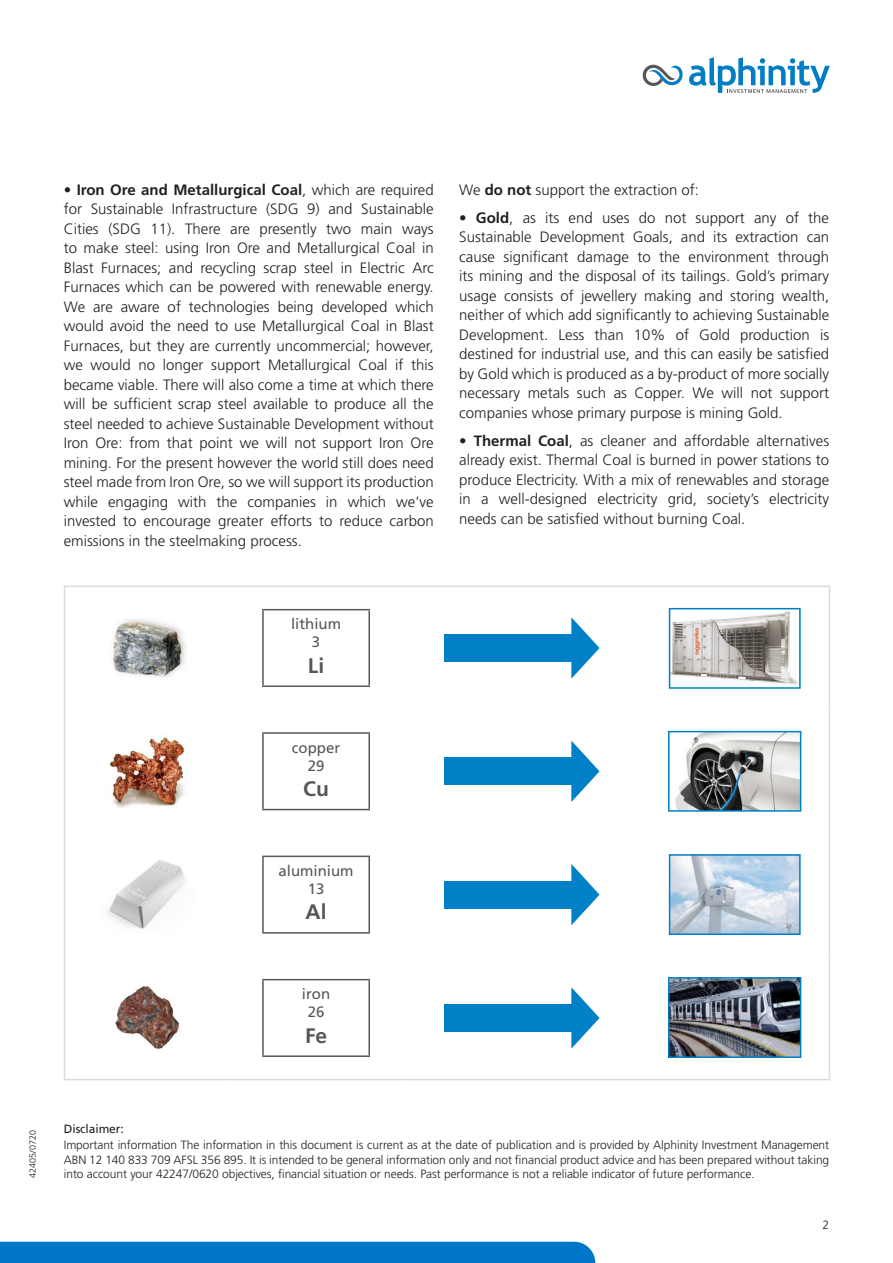
<style>
.page{position:relative;width:893px;height:1263px;background:#fff}
.page>*{position:absolute;margin:0;border:0;box-sizing:border-box;transform-origin:0 0}
.t1{font:700 21px "Frutiger";color:#54575a}
._6_Bodycopy{font:300 15px/19.5px "Frutiger";color:#231f20;text-align:justify}
.t2{font:15px "Frutiger";color:#54575a}
.Notes{font:300 12px/14.4px "Frutiger";letter-spacing:-.005em;color:#231f20}
.Notes-2{font:12px "Frutiger";letter-spacing:-.005em;color:#231f20}
._6_Bodycopy-2{font:300 9px "Frutiger";color:#231f20}
.s1{font-weight:400}
.s2{font-weight:700}
</style>
<div class="page">
<div style="left:0;top:1242px;width:595px;height:21px;background:#0076c8"></div>
<svg style="left:643px;top:64px;width:40px;height:22px"></svg>
<svg style="left:689px;top:57px;width:141px;height:36px"></svg>
<hr style="left:64px;top:585px;width:166px;height:2px;background:#dcdbdc">
<hr style="left:64px;top:587px;width:1px;height:123px;background:#dcdbdc">
<hr style="left:230px;top:585px;width:173px;height:2px;background:#dcdbdc">
<hr style="left:403px;top:585px;width:238px;height:2px;background:#dcdbdc">
<hr style="left:641px;top:585px;width:189px;height:2px;background:#dcdbdc">
<hr style="left:829px;top:587px;width:1px;height:123px;background:#dcdbdc">
<hr style="left:64px;top:710px;width:1px;height:123px;background:#dcdbdc">
<hr style="left:829px;top:710px;width:1px;height:123px;background:#dcdbdc">
<hr style="left:64px;top:833px;width:1px;height:123px;background:#dcdbdc">
<hr style="left:829px;top:833px;width:1px;height:123px;background:#dcdbdc">
<hr style="left:64px;top:956px;width:1px;height:123px;background:#dcdbdc">
<hr style="left:829px;top:956px;width:1px;height:123px;background:#dcdbdc">
<hr style="left:64px;top:1079px;width:166px;height:1px;background:#dcdbdc">
<hr style="left:230px;top:1079px;width:173px;height:1px;background:#dcdbdc">
<hr style="left:403px;top:1079px;width:238px;height:1px;background:#dcdbdc">
<hr style="left:641px;top:1079px;width:189px;height:1px;background:#dcdbdc">
<img style="left:113px;top:619px;width:73px;height:58px">
<hr style="left:262px;top:609px;width:108px;height:1px;background:#54575a">
<hr style="left:262px;top:610px;width:2px;height:75px;background:#54575a">
<hr style="left:368px;top:610px;width:2px;height:75px;background:#54575a">
<hr style="left:262px;top:685px;width:108px;height:2px;background:#54575a">
<div style="left:444px;top:634px;width:127px;height:28px;background:#0080c7"></div>
<svg style="left:571px;top:617px;width:28px;height:62px"></svg>
<img style="left:672px;top:611px;width:126px;height:74px">
<div style="left:669px;top:608px;width:132px;height:81px;border:2px solid #0080c7"></div>
<img style="left:109px;top:736px;width:76px;height:72px">
<hr style="left:262px;top:732px;width:108px;height:2px;background:#54575a">
<hr style="left:262px;top:734px;width:2px;height:75px;background:#54575a">
<hr style="left:368px;top:734px;width:2px;height:75px;background:#54575a">
<hr style="left:262px;top:809px;width:108px;height:1px;background:#54575a">
<div style="left:444px;top:757px;width:127px;height:28px;background:#0080c7"></div>
<svg style="left:571px;top:740px;width:28px;height:62px"></svg>
<img style="left:675px;top:734px;width:123px;height:75px">
<div style="left:668px;top:731px;width:133px;height:81px;border:2px solid #0080c7"></div>
<img style="left:106px;top:860px;width:80px;height:69px">
<hr style="left:262px;top:855px;width:108px;height:2px;background:#54575a">
<hr style="left:262px;top:857px;width:2px;height:75px;background:#54575a">
<hr style="left:368px;top:857px;width:2px;height:75px;background:#54575a">
<hr style="left:262px;top:932px;width:108px;height:2px;background:#54575a">
<div style="left:444px;top:881px;width:127px;height:27px;background:#0080c7"></div>
<svg style="left:571px;top:864px;width:28px;height:61px"></svg>
<img style="left:672px;top:857px;width:126px;height:75px">
<div style="left:669px;top:854px;width:132px;height:81px;border:2px solid #0080c7"></div>
<img style="left:115px;top:986px;width:65px;height:63px">
<hr style="left:262px;top:979px;width:108px;height:1px;background:#54575a">
<hr style="left:262px;top:980px;width:2px;height:75px;background:#54575a">
<hr style="left:368px;top:980px;width:2px;height:75px;background:#54575a">
<hr style="left:262px;top:1055px;width:108px;height:2px;background:#54575a">
<div style="left:444px;top:1004px;width:127px;height:28px;background:#0080c7"></div>
<svg style="left:571px;top:987px;width:28px;height:62px"></svg>
<img style="left:671px;top:980px;width:127px;height:75px">
<div style="left:668px;top:977px;width:133px;height:81px;border:2px solid #0080c7"></div>
<p class="_6_Bodycopy" style="left:64px;top:180px;width:371px"><span class="s1">•</span> <span class="s2">Iron Ore and Metallurgical Coal</span>, which are required for Sustainable Infrastructure (SDG 9) and Sustainable Cities (SDG 11). There are presently two main ways to make steel: using Iron Ore and Metallurgical Coal in Blast Furnaces; and recycling scrap steel in Electric Arc Furnaces which can be powered with renewable energy.<br>We are aware of technologies being developed which would avoid the need to use Metallurgical Coal in Blast Furnaces, but they are currently uncommercial; however, we would no longer support Metallurgical Coal if this became viable. There will also come a time at which there will be sufficient scrap steel available to produce all the steel needed to achieve Sustainable Development without Iron Ore: from that point we will not support Iron Ore mining. For the present however the world still does need steel made from Iron Ore, so we will support its production while engaging with the companies in which we’ve invested to encourage greater efforts to reduce carbon emissions in the steelmaking process.</p>
<p class="_6_Bodycopy" style="left:459px;top:180px;width:241px">We <span class="s2">do not</span> support the extraction of:</p>
<p class="_6_Bodycopy" style="left:459px;top:208px;width:371px"><span class="s1">•</span> <span class="s2">Gold</span>, as its end uses do not support any of the Sustainable Development Goals, and its extraction can cause significant damage to the environment through its mining and the disposal of its tailings. Gold’s primary usage consists of jewellery making and storing wealth, neither of which add significantly to achieving Sustainable Development. Less than 10% of Gold production is destined for industrial use, and this can easily be satisfied by Gold which is produced as a by-product of more socially necessary metals such as Copper. We will not support companies whose primary purpose is mining Gold.</p>
<p class="_6_Bodycopy" style="left:459px;top:431px;width:371px"><span class="s1">•</span> <span class="s2">Thermal Coal</span>, as cleaner and affordable alternatives already exist. Thermal Coal is burned in power stations to produce Electricity. With a mix of renewables and storage in a well-designed electricity grid, society’s electricity needs can be satisfied without burning Coal.</p>
<p class="t2" style="left:291px;top:615px;width:52px">lithium</p>
<p class="t2" style="left:312px;top:633px;width:10px">3</p>
<p class="t1" style="left:308px;top:653px;width:18px">Li</p>
<p class="t2" style="left:292px;top:739px;width:50px">copper</p>
<p class="t2" style="left:308px;top:757px;width:18px">29</p>
<p class="t1" style="left:303px;top:776px;width:27px">Cu</p>
<p class="t2" style="left:279px;top:862px;width:77px">aluminium</p>
<p class="t2" style="left:308px;top:880px;width:18px">13</p>
<p class="t1" style="left:306px;top:900px;width:22px">Al</p>
<p class="t2" style="left:302px;top:985px;width:30px">iron</p>
<p class="t2" style="left:308px;top:1003px;width:18px">26</p>
<p class="t1" style="left:305px;top:1023px;width:24px">Fe</p>
<p class="_6_Bodycopy-2" style="left:28px;top:1178px;width:49px;rotate:-90deg">42405/0720</p>
<p class="Notes-2" style="left:64px;top:1121px;width:62px">Disclaimer:</p>
<p class="Notes" style="left:64px;top:1138px;width:767px">Important information The information in this document is current as at the date of publication and is provided by Alphinity Investment Management<br>ABN 12 140 833 709 AFSL 356 895. It is intended to be general information only and not financial product advice and has been prepared without taking</p>
<p class="Notes" style="left:64px;top:1166px;width:692px">into account your 42247/0620 objectives, financial situation or needs. Past performance is not a reliable indicator of future performance.</p>
<p class="Notes" style="left:822px;top:1217px;width:8px">2</p>
</div>
